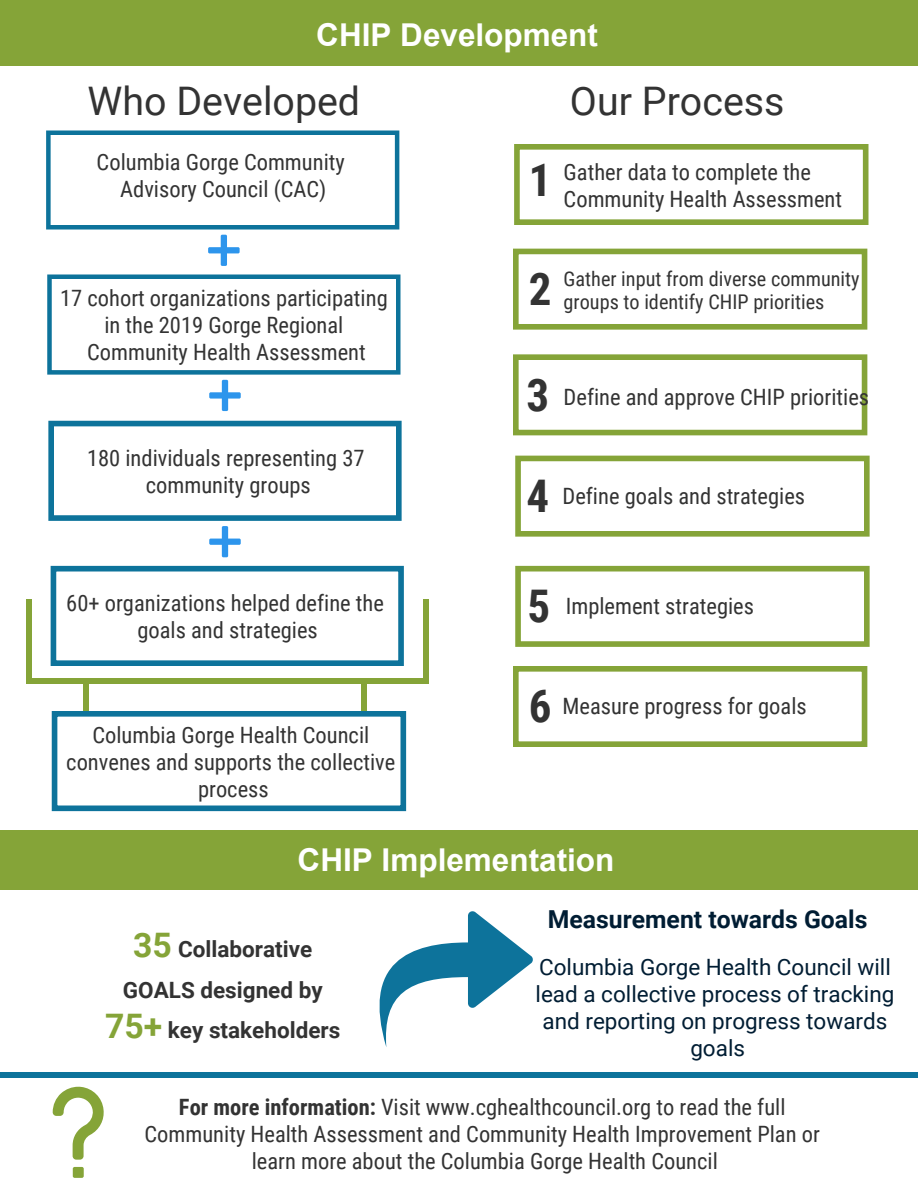
<style>
.page{position:relative;width:918px;height:1188px;background:#fff}
.page>*{position:absolute;margin:0;border:0;box-sizing:border-box;transform-origin:0 0}
.t1{font:700 45px "Roboto Condensed";color:#333}
.t2{font:39.3px "Roboto";color:#333}
.t3{font:700 31.5px "Arial";color:#fff}
.t4{font:700 24.75px "Roboto";color:#001d33}
.t5{font:22.5px/27px "Roboto Condensed";color:#333;text-align:center}
.t6{font:22.5px/27px "Roboto";color:#001d33;text-align:center}
.t7{font:700 22.5px/40.5px "Roboto";color:#333;text-align:center}
.t8{font:20.25px/23.7px "Roboto Condensed";color:#333}
.s1{font-size:33.75px;color:#85a438}
.s2{font-weight:700}
</style>
<div class="page">
<div style="left:0;top:0;width:918px;height:65px;background:#85a438"></div>
<div style="left:46px;top:130px;width:353px;height:100px;border:5px solid #0d739b"></div>
<div style="left:47px;top:274px;width:353px;height:101px;border:5px solid #0d739b"></div>
<div style="left:0;top:1072px;width:918px;height:6px;background:#0d739b"></div>
<svg style="left:53px;top:1087px;width:51px;height:91px"></svg>
<svg style="left:208px;top:235px;width:32px;height:31px"></svg>
<div style="left:51px;top:566px;width:353px;height:100px;border:6px solid #0d739b"></div>
<div style="left:48px;top:421px;width:354px;height:100px;border:6px solid #0d739b"></div>
<div style="left:52px;top:711px;width:354px;height:100px;border:6px solid #0d739b"></div>
<div style="left:0;top:830px;width:918px;height:60px;background:#85a438"></div>
<svg style="left:209px;top:380px;width:32px;height:31px"></svg>
<svg style="left:379px;top:911px;width:154px;height:136px"></svg>
<div style="left:514px;top:144px;width:354px;height:81px;border:6px solid #85a438"></div>
<div style="left:513px;top:249px;width:354px;height:81px;border:6px solid #85a438"></div>
<div style="left:513px;top:354px;width:354px;height:81px;border:6px solid #85a438"></div>
<div style="left:515px;top:456px;width:355px;height:81px;border:6px solid #85a438"></div>
<div style="left:513px;top:666px;width:354px;height:81px;border:6px solid #85a438"></div>
<div style="left:515px;top:566px;width:355px;height:81px;border:6px solid #85a438"></div>
<svg style="left:209px;top:526px;width:32px;height:31px"></svg>
<div style="left:26px;top:678px;width:403px;height:6px;background:#85a438"></div>
<div style="left:423px;top:600px;width:6px;height:83px;background:#85a438"></div>
<div style="left:26px;top:600px;width:6px;height:84px;background:#85a438"></div>
<div style="left:83px;top:679px;width:6px;height:32px;background:#85a438"></div>
<div style="left:361px;top:682px;width:6px;height:29px;background:#85a438"></div>
<h3 class="t3" style="left:316px;top:14px;width:283px">CHIP Development</h3>
<h2 class="t2" style="left:88px;top:73px;width:274px">Who Developed</h2>
<h2 class="t2" style="left:570px;top:73px;width:216px">Our Process</h2>
<p class="t5" style="left:97px;top:148px;width:250px">Columbia Gorge Community<br>Advisory Council (CAC)</p>
<p class="t5" style="left:60px;top:284px;width:329px">17 cohort organizations participating in the 2019 Gorge Regional<br>Community Health Assessment</p>
<p class="t5" style="left:87px;top:443px;width:279px">180 individuals representing 37 community groups</p>
<p class="t5" style="left:66px;top:589px;width:319px">60+ organizations helped define the goals and strategies</p>
<p class="t5" style="left:66px;top:720px;width:331px">Columbia Gorge Health Council convenes and supports the collective process</p>
<h1 class="t1" style="left:529px;top:148px;width:24px">1</h1>
<p class="t5" style="left:564px;top:158px;width:280px;text-align:left">Gather data to complete the<br>Community Health Assessment</p>
<h1 class="t1" style="left:529px;top:257px;width:24px">2</h1>
<p class="t8" style="left:564px;top:266px;width:298px">Gather input from diverse community groups to identify CHIP priorities</p>
<h1 class="t1" style="left:527px;top:363px;width:24px">3</h1>
<p class="t5" style="left:564px;top:383px;width:307px">Define and approve CHIP priorities</p>
<h1 class="t1" style="left:527px;top:464px;width:24px">4</h1>
<p class="t5" style="left:563px;top:482px;width:244px">Define goals and strategies</p>
<h1 class="t1" style="left:528px;top:575px;width:24px">5</h1>
<p class="t5" style="left:566px;top:592px;width:190px">Implement strategies</p>
<h1 class="t1" style="left:529px;top:675px;width:24px">6</h1>
<p class="t5" style="left:563px;top:692px;width:246px">Measure progress for goals</p>
<h3 class="t3" style="left:298px;top:839px;width:318px">CHIP Implementation</h3>
<p class="t7" style="left:105px;top:928px;width:237px"><span class="s1">35</span> Collaborative<br>GOALS designed by<br><span class="s1">75+</span> key stakeholders</p>
<p class="t4" style="left:548px;top:902px;width:321px">Measurement towards Goals</p>
<p class="t6" style="left:536px;top:953px;width:360px">Columbia Gorge Health Council will lead a collective process of tracking and reporting on progress towards goals</p>
<p class="t5" style="left:145px;top:1093px;width:677px"><span class="s2">For more information:</span> Visit www.cghealthcouncil.org to read the full<br>Community Health Assessment and Community Health Improvement Plan or learn more about the Columbia Gorge Health Council</p>
</div>
